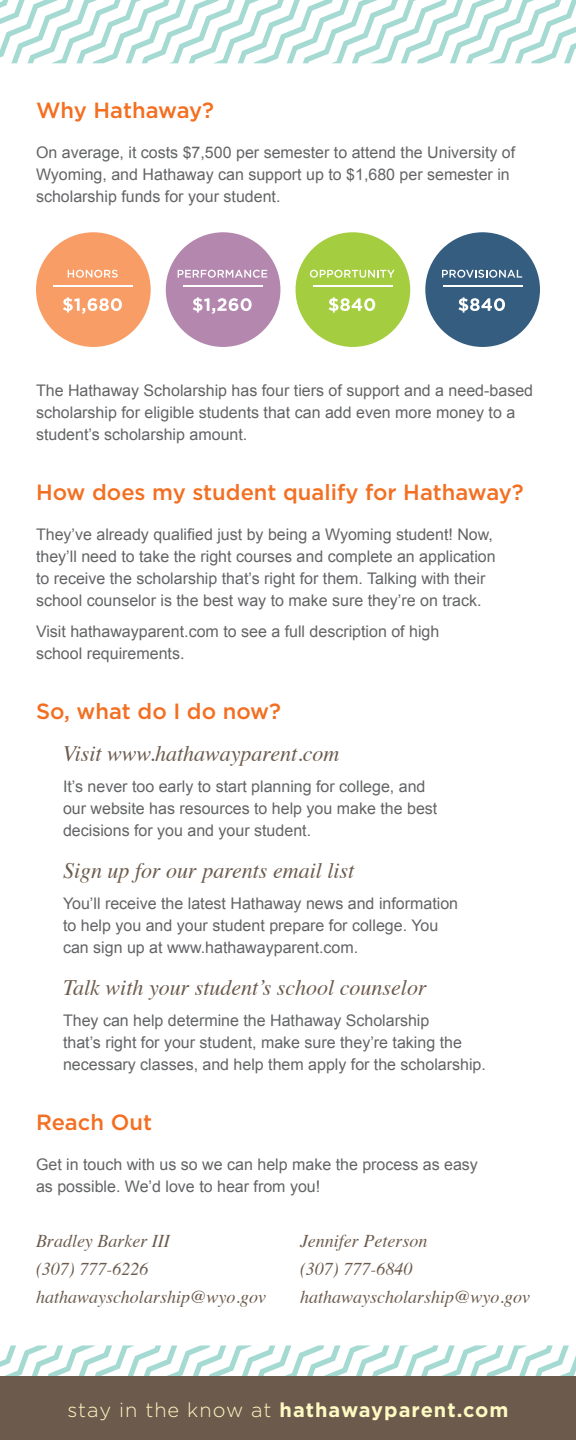
<style>
.page{position:relative;width:576px;height:1440px;background:#fff}
.page>*{position:absolute;margin:0;border:0;box-sizing:border-box;transform-origin:0 0}
.t1{font:italic 22px "Times";color:#6c5b4d}
.t2{font:500 22px "Gotham";color:#f36f21}
.t3{font:700 20px "Gotham";letter-spacing:.05em;color:#fffac2}
.t4{font:italic 18px/28px "Times";color:#6c5b4d}
.t5{font:16px/22px "Arial";color:#636466}
.s1{font-weight:300}
</style>
<div class="page">
<svg style="left:0;top:1345px;width:138px;height:32px"></svg>
<svg style="left:138px;top:1345px;width:438px;height:32px"></svg>
<div style="left:36px;top:232px;width:115px;height:115px;background:#f89d66;border-radius:50%"></div>
<svg style="left:68px;top:270px;width:50px;height:8px"></svg>
<svg style="left:63px;top:297px;width:59px;height:17px"></svg>
<hr style="left:53px;top:285px;width:80px;height:1px;background:#fff">
<div style="left:166px;top:232px;width:114px;height:115px;background:#b488ae;border-radius:50%"></div>
<svg style="left:178px;top:270px;width:89px;height:8px"></svg>
<svg style="left:193px;top:297px;width:59px;height:17px"></svg>
<hr style="left:183px;top:285px;width:80px;height:1px;background:#fff">
<div style="left:296px;top:232px;width:114px;height:115px;background:#a5cd40;border-radius:50%"></div>
<svg style="left:310px;top:270px;width:85px;height:8px"></svg>
<svg style="left:329px;top:297px;width:46px;height:16px"></svg>
<hr style="left:313px;top:285px;width:80px;height:1px;background:#fff">
<div style="left:425px;top:232px;width:115px;height:115px;background:#345d7f;border-radius:50%"></div>
<svg style="left:442px;top:270px;width:80px;height:8px"></svg>
<svg style="left:458px;top:297px;width:47px;height:16px"></svg>
<hr style="left:443px;top:285px;width:80px;height:1px;background:#fff">
<svg style="left:0;top:0;width:576px;height:63px"></svg>
<div style="left:0;top:1377px;width:576px;height:63px;background:#6c5b4d"></div>
<h1 class="t2" style="left:36px;top:97px;width:180px">Why Hathaway?</h1>
<p class="t5" style="left:36px;top:141px;width:481px">On average, it costs $7,500 per semester to attend the University of<br>Wyoming, and Hathaway can support up to $1,680 per semester in scholarship funds for your student.</p>
<p class="t5" style="left:36px;top:379px;width:499px">The Hathaway Scholarship has four tiers of support and a need-based scholarship for eligible students that can add even more money to a student’s scholarship amount.</p>
<h1 class="t2" style="left:36px;top:479px;width:489px">How does my student qualify for Hathaway?</h1>
<p class="t5" style="left:36px;top:523px;width:461px">They’ve already qualified just by being a Wyoming student! Now, they’ll need to take the right courses and complete an application to receive the scholarship that’s right for them. Talking with their school counselor is the best way to make sure they’re on track.</p>
<p class="t5" style="left:36px;top:620px;width:405px">Visit hathawayparent.com to see a full description of high school requirements.</p>
<h1 class="t2" style="left:36px;top:698px;width:246px">So, what do I do now?</h1>
<h1 class="t1" style="left:63px;top:734px;width:278px">Visit www.hathawayparent.com</h1>
<p class="t5" style="left:63px;top:775px;width:376px">It’s never too early to start planning for college, and our website has resources to help you make the best decisions for you and your student.</p>
<h1 class="t1" style="left:63px;top:851px;width:293px">Sign up for our parents email list</h1>
<p class="t5" style="left:63px;top:892px;width:397px">You’ll receive the latest Hathaway news and information to help you and your student prepare for college. You can sign up at www.hathawayparent.com.</p>
<h1 class="t1" style="left:63px;top:968px;width:365px">Talk with your student’s school counselor</h1>
<p class="t5" style="left:63px;top:1009px;width:424px">They can help determine the Hathaway Scholarship<br>that’s right for your student, make sure they’re taking the necessary classes, and help them apply for the scholarship.</p>
<h1 class="t2" style="left:36px;top:1109px;width:118px">Reach Out</h1>
<p class="t5" style="left:36px;top:1153px;width:443px">Get in touch with us so we can help make the process as easy as possible. We’d love to hear from you!</p>
<p class="t4" style="left:36px;top:1226px;width:232px">Bradley Barker III<br>(307) 777-6226 hathawayscholarship@wyo.gov</p>
<p class="t4" style="left:300px;top:1226px;width:232px">Jennifer Peterson<br>(307) 777-6840 hathawayscholarship@wyo.gov</p>
<p class="t3" style="left:68px;top:1398px;width:442px"><span class="s1">stay in the know at</span> hathawayparent.com</p>
</div>
